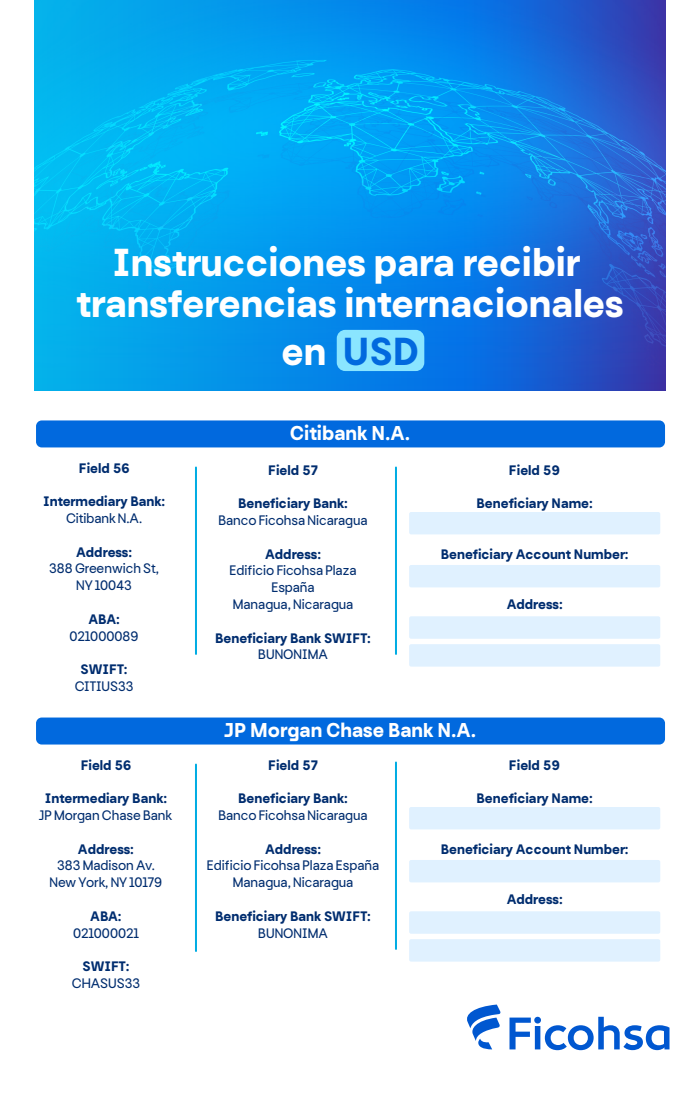
<style>
.page{position:relative;width:700px;height:1100px;background:#fff}
.page>*{position:absolute;margin:0;border:0;box-sizing:border-box;transform-origin:0 0}
.t1{font:700 39.7px/40.9px "Ficohsa Sans";color:#fff;text-align:center}
.t2{font:700 39.7px "Ficohsa Sans";color:#0169de}
.t3{font:700 20.4px "Ficohsa Sans";color:#fff}
.t4{font:700 14px "Ficohsa Sans";color:#002d6f}
.t5{font:14px/16.8px "Ficohsa Sans";color:#002d6f;text-align:center}
.s1{color:#fff}
</style>
<div class="page">
<div style="left:36px;top:420px;width:629px;height:27px;background:#0169de;border-radius:6px"></div>
<hr style="left:195px;top:467px;width:2px;height:187px;background:#00ace3">
<hr style="left:395px;top:467px;width:2px;height:187px;background:#00ace3">
<div style="left:36px;top:718px;width:629px;height:27px;background:#0169de;border-radius:6px"></div>
<hr style="left:195px;top:765px;width:2px;height:186px;background:#00ace3">
<div style="left:409px;top:512px;width:251px;height:22px;background:#e0f1ff;border-radius:2px"></div>
<div style="left:409px;top:565px;width:251px;height:22px;background:#e0f1ff;border-radius:2px"></div>
<div style="left:409px;top:616px;width:251px;height:23px;background:#e0f1ff;border-radius:2px"></div>
<div style="left:409px;top:644px;width:251px;height:23px;background:#e0f1ff;border-radius:2px"></div>
<hr style="left:395px;top:762px;width:2px;height:187px;background:#00ace3">
<div style="left:409px;top:807px;width:251px;height:22px;background:#e0f1ff;border-radius:2px"></div>
<div style="left:409px;top:860px;width:251px;height:22px;background:#e0f1ff;border-radius:2px"></div>
<div style="left:409px;top:911px;width:251px;height:23px;background:#e0f1ff;border-radius:2px"></div>
<div style="left:409px;top:939px;width:251px;height:23px;background:#e0f1ff;border-radius:2px"></div>
<svg style="left:467px;top:1005px;width:203px;height:45px"></svg>
<svg style="left:35px;top:0;width:631px;height:391px;background:#0a8ee7"></svg>
<div style="left:337px;top:330px;width:87px;height:41px;background:#8ae5ff;border-radius:8px"></div>
<h1 class="t1" style="left:76px;top:244px;width:549px">Instrucciones para recibir transferencias internacionales</h1>
<h1 class="t2" style="left:282px;top:325px;width:138px"><span class="s1">en</span> USD</h1>
<p class="t4" style="left:79px;top:459px;width:52px">Field 56</p>
<p class="t4" style="left:43px;top:492px;width:124px">Intermediary Bank:</p>
<p class="t5" style="left:66px;top:510px;width:78px">Citibank N.A.</p>
<p class="t4" style="left:76px;top:543px;width:58px">Address:</p>
<p class="t5" style="left:49px;top:560px;width:111px">388 Greenwich St,<br>NY 10043</p>
<p class="t4" style="left:88px;top:610px;width:33px">ABA:</p>
<p class="t5" style="left:70px;top:627px;width:71px">021000089</p>
<p class="t4" style="left:81px;top:660px;width:49px">SWIFT:</p>
<p class="t5" style="left:75px;top:678px;width:60px">CITIUS33</p>
<p class="t4" style="left:81px;top:756px;width:52px">Field 56</p>
<p class="t4" style="left:45px;top:789px;width:124px">Intermediary Bank:</p>
<p class="t5" style="left:40px;top:807px;width:134px">JP Morgan Chase Bank</p>
<p class="t4" style="left:78px;top:840px;width:58px">Address:</p>
<p class="t5" style="left:50px;top:857px;width:114px">383 Madison Av.<br>New York, NY 10179</p>
<p class="t4" style="left:90px;top:907px;width:33px">ABA:</p>
<p class="t5" style="left:73px;top:924px;width:67px">021000021</p>
<p class="t4" style="left:82px;top:957px;width:49px">SWIFT:</p>
<p class="t5" style="left:72px;top:975px;width:70px">CHASUS33</p>
<h2 class="t3" style="left:290px;top:420px;width:122px">Citibank N.A.</h2>
<p class="t4" style="left:268px;top:461px;width:51px">Field 57</p>
<p class="t4" style="left:238px;top:494px;width:111px">Beneficiary Bank:</p>
<p class="t5" style="left:219px;top:512px;width:151px">Banco Ficohsa Nicaragua</p>
<p class="t4" style="left:265px;top:545px;width:58px">Address:</p>
<p class="t5" style="left:230px;top:562px;width:128px">Edificio Ficohsa Plaza<br>España<br>Managua, Nicaragua</p>
<p class="t4" style="left:215px;top:629px;width:157px">Beneficiary Bank SWIFT:</p>
<p class="t5" style="left:258px;top:646px;width:71px">BUNONIMA</p>
<p class="t4" style="left:509px;top:461px;width:53px">Field 59</p>
<p class="t4" style="left:477px;top:494px;width:118px">Beneficiary Name:</p>
<p class="t4" style="left:441px;top:545px;width:189px">Beneficiary Account Number:</p>
<p class="t4" style="left:507px;top:595px;width:58px">Address:</p>
<h2 class="t3" style="left:224px;top:717px;width:253px">JP Morgan Chase Bank N.A.</h2>
<p class="t4" style="left:268px;top:756px;width:51px">Field 57</p>
<p class="t4" style="left:238px;top:789px;width:111px">Beneficiary Bank:</p>
<p class="t5" style="left:219px;top:807px;width:151px">Banco Ficohsa Nicaragua</p>
<p class="t4" style="left:265px;top:840px;width:58px">Address:</p>
<p class="t5" style="left:207px;top:857px;width:174px">Edificio Ficohsa Plaza España<br>Managua, Nicaragua</p>
<p class="t4" style="left:215px;top:907px;width:157px">Beneficiary Bank SWIFT:</p>
<p class="t5" style="left:258px;top:924px;width:71px">BUNONIMA</p>
<p class="t4" style="left:509px;top:756px;width:53px">Field 59</p>
<p class="t4" style="left:477px;top:789px;width:118px">Beneficiary Name:</p>
<p class="t4" style="left:441px;top:840px;width:189px">Beneficiary Account Number:</p>
<p class="t4" style="left:507px;top:890px;width:58px">Address:</p>
</div>
